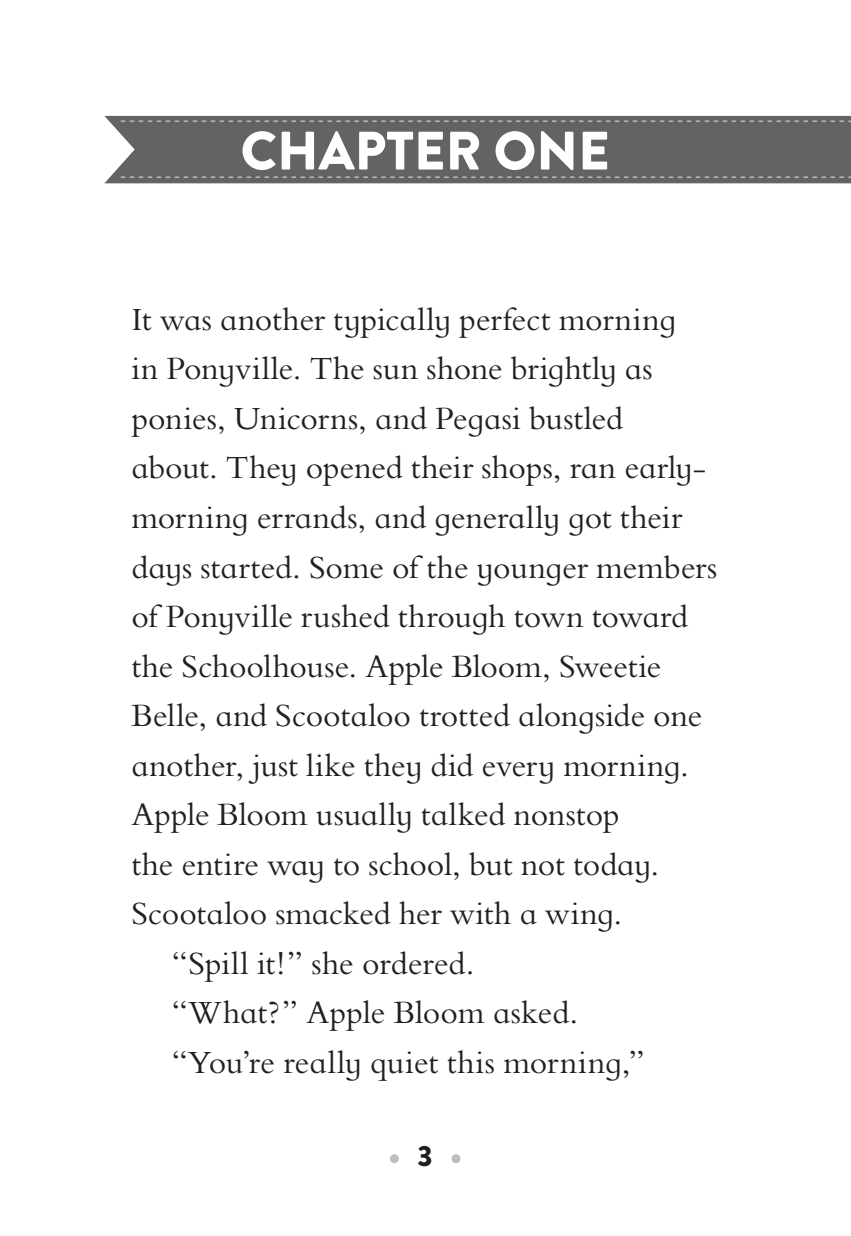
<style>
.page{position:relative;width:851px;height:1236px;background:#fff}
.page>*{position:absolute;margin:0;border:0;box-sizing:border-box;transform-origin:0 0}
.t1{font:900 54px "Brandon Grotesque";color:#fff}
.t2{font:33.75px "Bembo MT Schlbk";letter-spacing:-.005em;color:#231f20}
.t3{font:900 29.25px "Brandon Grotesque";color:#231f20}
</style>
<div class="page">
<div style="left:104px;top:116px;width:746px;height:67px;background:#636366"></div>
<svg style="left:121px;top:120px;width:729px;height:2px"></svg>
<svg style="left:121px;top:176px;width:729px;height:2px"></svg>
<div style="left:451px;top:1154px;width:9px;height:8px;background:#bcbdc0;border-radius:50%"></div>
<div style="left:390px;top:1154px;width:9px;height:8px;background:#bcbdc0;border-radius:50%"></div>
<p class="t1" style="left:241px;top:113px;width:370px">CHAPTER ONE</p>
<p class="t2" style="left:131px;top:299px;width:546px">It was another typically perfect morning</p>
<p class="t2" style="left:131px;top:349px;width:522px">in Ponyville. The sun shone brightly as</p>
<p class="t2" style="left:131px;top:398px;width:493px">ponies, Unicorns, and Pegasi bustled</p>
<p class="t2" style="left:131px;top:448px;width:576px">about. They opened their shops, ran early‑</p>
<p class="t2" style="left:131px;top:497px;width:552px">morning errands, and generally got their</p>
<p class="t2" style="left:131px;top:547px;width:587px">days started. Some of the younger members</p>
<p class="t2" style="left:131px;top:596px;width:558px">of Ponyville rushed through town toward</p>
<p class="t2" style="left:131px;top:646px;width:531px">the Schoolhouse. Apple Bloom, Sweetie</p>
<p class="t2" style="left:131px;top:695px;width:572px">Belle, and Scootaloo trotted alongside one</p>
<p class="t2" style="left:131px;top:745px;width:559px">another, just like they did every morning.</p>
<p class="t2" style="left:131px;top:794px;width:490px">Apple Bloom usually talked nonstop</p>
<p class="t2" style="left:131px;top:844px;width:529px">the entire way to school, but not today.</p>
<p class="t2" style="left:131px;top:894px;width:492px">Scootaloo smacked her with a wing.</p>
<p class="t2" style="left:172px;top:943px;width:304px">“Spill it!” she ordered.</p>
<p class="t2" style="left:172px;top:993px;width:408px">“What?” Apple Bloom asked.</p>
<p class="t2" style="left:172px;top:1042px;width:474px">“You’re really quiet this morning,”</p>
<p class="t3" style="left:417px;top:1134px;width:17px">3</p>
</div>
